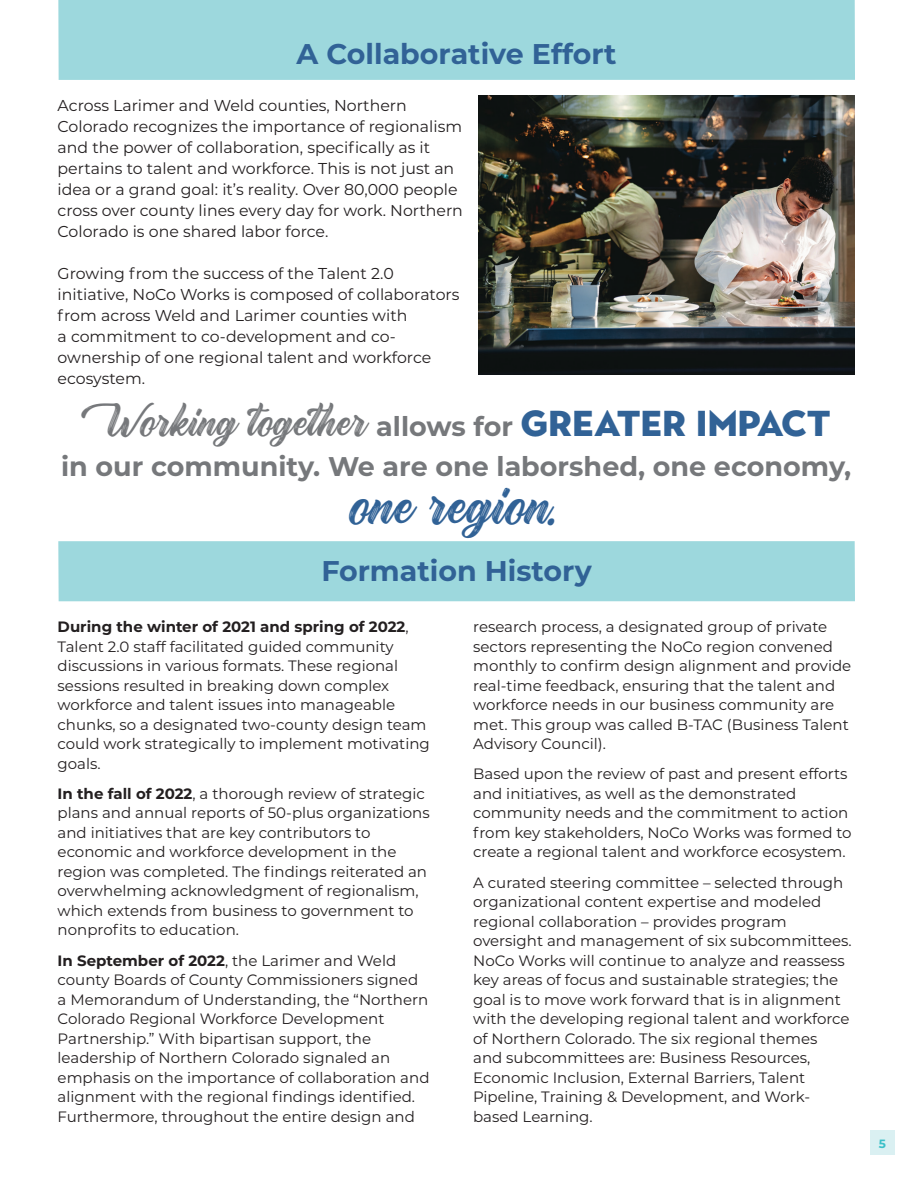
<style>
.page{position:relative;width:918px;height:1188px;background:#fff}
.page>*{position:absolute;margin:0;border:0;box-sizing:border-box;transform-origin:0 0}
.t1{font:49.5px "Rustling Trees";color:#316296}
.t2{font:37.5px "Rustling Trees";color:#76787b}
.t3{font:700 28.5px "Montserrat";color:#316296}
.t4{font:700 27px "Montserrat";color:#76787b}
.t5{font:15.75px/21px "Montserrat";color:#231f20}
.t6{font:15px/19.5px "Montserrat";color:#231f20}
.t7{font:700 12px "Montserrat";color:#3bc0c8}
.s1{font-family:"Montserrat";font-weight:700;font-size:27px}
.s2{font-family:"Town 10 Display";font-weight:900;font-size:36px;color:#316296}
.s3{font-weight:700}
</style>
<div class="page">
<div style="left:58px;top:0;width:797px;height:80px;background:#9dd8dd"></div>
<div style="left:58px;top:541px;width:797px;height:60px;background:#9dd8dd"></div>
<div style="left:870px;top:1131px;width:25px;height:24px;background:#daf0f2"></div>
<img style="left:478px;top:95px;width:377px;height:280px">
<h3 class="t3" style="left:297px;top:33px;width:322px">A Collaborative Effort</h3>
<p class="t5" style="left:58px;top:95px;width:407px">Across Larimer and Weld counties, Northern Colorado recognizes the importance of regionalism and the power of collaboration, specifically as it pertains to talent and workforce. This is not just an idea or a grand goal: it’s reality. Over 80,000 people cross over county lines every day for work. Northern Colorado is one shared labor force.</p>
<p class="t5" style="left:58px;top:262px;width:403px">Growing from the success of the Talent 2.0 initiative, NoCo Works is composed of collaborators from across Weld and Larimer counties with<br>a commitment to co-development and co&shy;ownership of one regional talent and workforce ecosystem.</p>
<h2 class="t2" style="left:81px;top:391px;width:751px">Working together <span class="s1">allows for</span> <span class="s2">GREATER IMPACT</span></h2>
<h3 class="t4" style="left:61px;top:447px;width:792px">in our community. We are one laborshed, one economy,</h3>
<h1 class="t1" style="left:353px;top:465px;width:208px">one region.</h1>
<h3 class="t3" style="left:321px;top:550px;width:272px">Formation History</h3>
<p class="t6" style="left:58px;top:617px;width:374px"><span class="s3">During the winter of 2021 and spring of 2022</span>, Talent 2.0 staff facilitated guided community discussions in various formats. These regional sessions resulted in breaking down complex workforce and talent issues into manageable chunks, so a designated two-county design team could work strategically to implement motivating goals.</p>
<p class="t6" style="left:58px;top:783px;width:374px"><span class="s3">In the fall of 2022</span>, a thorough review of strategic plans and annual reports of 50-plus organizations and initiatives that are key contributors to economic and workforce development in the region was completed. The findings reiterated an overwhelming acknowledgment of regionalism, which extends from business to government to nonprofits to education.</p>
<p class="t6" style="left:58px;top:950px;width:373px"><span class="s3">In September of 2022</span>, the Larimer and Weld county Boards of County Commissioners signed a Memorandum of Understanding, the “Northern Colorado Regional Workforce Development Partnership.” With bipartisan support, the leadership of Northern Colorado signaled an emphasis on the importance of collaboration and alignment with the regional findings identified.<br>Furthermore, throughout the entire design and</p>
<p class="t6" style="left:473px;top:617px;width:380px">research process, a designated group of private sectors representing the NoCo region convened monthly to confirm design alignment and provide real-time feedback, ensuring that the talent and workforce needs in our business community are met. This group was called B-TAC (Business Talent Advisory Council).</p>
<p class="t6" style="left:473px;top:764px;width:380px">Based upon the review of past and present efforts and initiatives, as well as the demonstrated community needs and the commitment to action from key stakeholders, NoCo Works was formed to create a regional talent and workforce ecosystem.</p>
<p class="t6" style="left:473px;top:872px;width:380px">A curated steering committee – selected through organizational content expertise and modeled regional collaboration – provides program oversight and management of six subcommittees.<br>NoCo Works will continue to analyze and reassess key areas of focus and sustainable strategies; the goal is to move work forward that is in alignment with the developing regional talent and workforce of Northern Colorado. The six regional themes<br>and subcommittees are: Business Resources, Economic Inclusion, External Barriers, Talent Pipeline, Training &amp; Development, and Work&shy;based Learning.</p>
<p class="t7" style="left:879px;top:1135px;width:9px">5</p>
</div>
